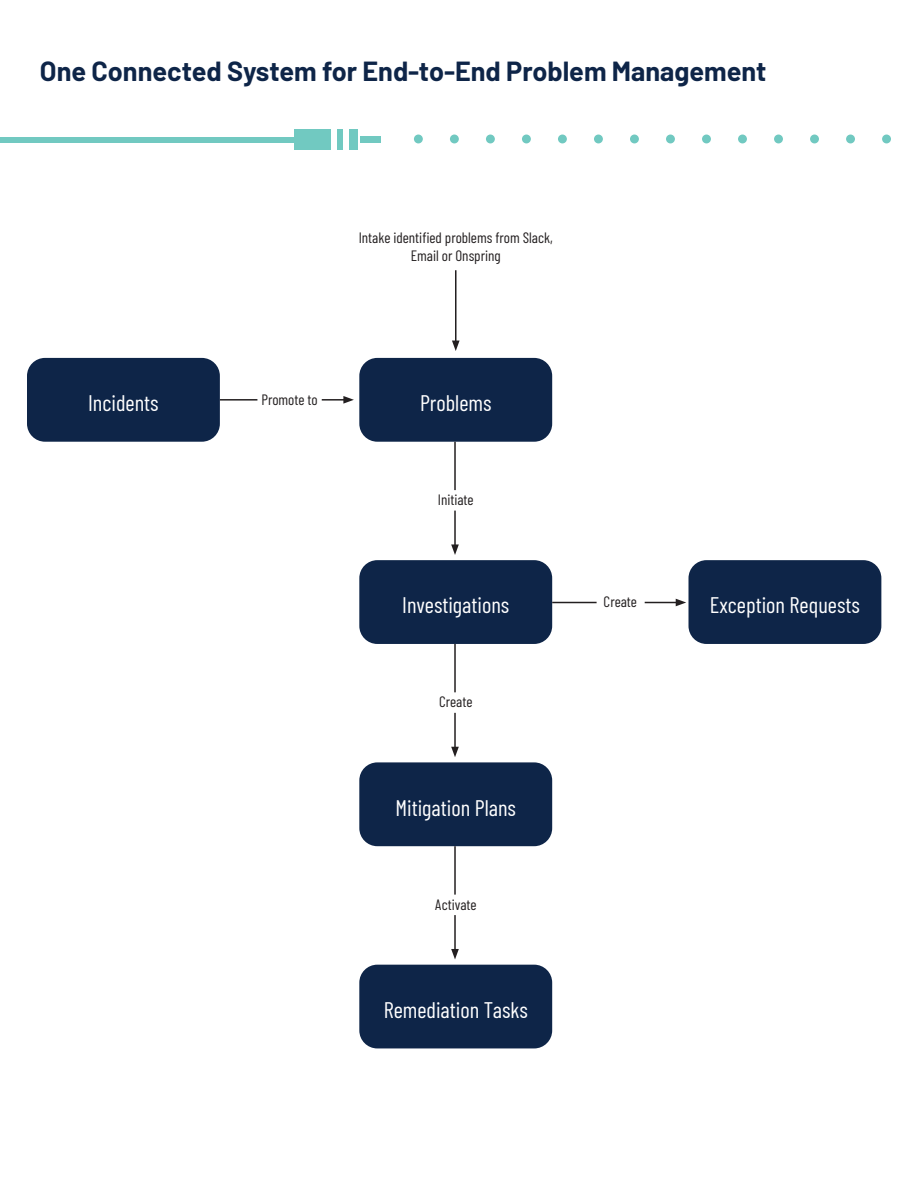
<style>
.page{position:relative;width:918px;height:1188px;background:#fff}
.page>*{position:absolute;margin:0;border:0;box-sizing:border-box;transform-origin:0 0}
.t1{font:700 27px "Barlow";color:#0e2548}
.t2{font:22.5px "Barlow Condensed";color:#fff}
.t3{font:15px/18px "Barlow Condensed";color:#231f20;text-align:center}
</style>
<div class="page">
<div style="left:414px;top:135px;width:9px;height:8px;background:#71c9c1;border-radius:50%"></div>
<div style="left:450px;top:135px;width:9px;height:8px;background:#71c9c1;border-radius:50%"></div>
<div style="left:486px;top:135px;width:9px;height:8px;background:#71c9c1;border-radius:50%"></div>
<div style="left:522px;top:135px;width:9px;height:8px;background:#71c9c1;border-radius:50%"></div>
<div style="left:558px;top:135px;width:9px;height:8px;background:#71c9c1;border-radius:50%"></div>
<div style="left:594px;top:135px;width:9px;height:8px;background:#71c9c1;border-radius:50%"></div>
<div style="left:630px;top:135px;width:9px;height:8px;background:#71c9c1;border-radius:50%"></div>
<div style="left:666px;top:135px;width:9px;height:8px;background:#71c9c1;border-radius:50%"></div>
<div style="left:702px;top:135px;width:9px;height:8px;background:#71c9c1;border-radius:50%"></div>
<div style="left:738px;top:135px;width:9px;height:8px;background:#71c9c1;border-radius:50%"></div>
<div style="left:774px;top:135px;width:9px;height:8px;background:#71c9c1;border-radius:50%"></div>
<div style="left:810px;top:135px;width:9px;height:8px;background:#71c9c1;border-radius:50%"></div>
<div style="left:846px;top:135px;width:9px;height:8px;background:#71c9c1;border-radius:50%"></div>
<div style="left:882px;top:135px;width:9px;height:8px;background:#71c9c1;border-radius:50%"></div>
<div style="left:294px;top:130px;width:64px;height:20px;background:#71c9c1"></div>
<div style="left:360px;top:137px;width:21px;height:6px;background:#71c9c1"></div>
<div style="left:343px;top:130px;width:6px;height:20px;background:#fff"></div>
<div style="left:332px;top:130px;width:5px;height:20px;background:#fff"></div>
<div style="left:0;top:137px;width:294px;height:5px;background:#71c9c1"></div>
<div style="left:359px;top:358px;width:193px;height:84px;background:#0e2548;border-radius:18px"></div>
<div style="left:27px;top:358px;width:193px;height:84px;background:#0e2548;border-radius:18px"></div>
<div style="left:359px;top:560px;width:193px;height:84px;background:#0e2548;border-radius:18px"></div>
<div style="left:688px;top:560px;width:193px;height:84px;background:#0e2548;border-radius:18px"></div>
<div style="left:359px;top:762px;width:193px;height:84px;background:#0e2548;border-radius:18px"></div>
<div style="left:359px;top:965px;width:193px;height:83px;background:#0e2548;border-radius:18px"></div>
<hr style="left:322px;top:399px;width:24px;height:2px;background:#231f20">
<svg style="left:343px;top:396px;width:11px;height:8px"></svg>
<hr style="left:645px;top:602px;width:33px;height:1px;background:#231f20">
<svg style="left:676px;top:599px;width:10px;height:7px"></svg>
<hr style="left:454px;top:511px;width:2px;height:36px;background:#231f20">
<svg style="left:451px;top:544px;width:8px;height:11px"></svg>
<hr style="left:454px;top:713px;width:2px;height:36px;background:#231f20">
<svg style="left:451px;top:747px;width:8px;height:10px"></svg>
<hr style="left:454px;top:915px;width:2px;height:36px;background:#231f20">
<svg style="left:451px;top:949px;width:8px;height:10px"></svg>
<hr style="left:455px;top:270px;width:2px;height:73px;background:#231f20">
<svg style="left:452px;top:341px;width:8px;height:10px"></svg>
<hr style="left:220px;top:399px;width:37px;height:2px;background:#231f20">
<hr style="left:552px;top:602px;width:45px;height:1px;background:#231f20">
<hr style="left:454px;top:442px;width:2px;height:48px;background:#231f20">
<hr style="left:454px;top:644px;width:2px;height:48px;background:#231f20">
<hr style="left:454px;top:846px;width:2px;height:49px;background:#231f20">
<p class="t1" style="left:40px;top:51px;width:728px">One Connected System for End-to-End Problem Management</p>
<p class="t3" style="left:359px;top:228px;width:196px">Intake identified problems from Slack,<br>Email or Onspring</p>
<p class="t3" style="left:261px;top:390px;width:58px">Promote to</p>
<p class="t2" style="left:88px;top:389px;width:72px">Incidents</p>
<p class="t2" style="left:420px;top:389px;width:73px">Problems</p>
<p class="t3" style="left:438px;top:491px;width:37px">Initiate</p>
<p class="t3" style="left:604px;top:592px;width:35px">Create</p>
<p class="t2" style="left:402px;top:591px;width:109px">Investigations</p>
<p class="t2" style="left:710px;top:591px;width:151px">Exception Requests</p>
<p class="t3" style="left:439px;top:693px;width:35px">Create</p>
<p class="t2" style="left:396px;top:793px;width:122px">Mitigation Plans</p>
<p class="t3" style="left:435px;top:896px;width:43px">Activate</p>
<p class="t2" style="left:384px;top:996px;width:146px">Remediation Tasks</p>
</div>
